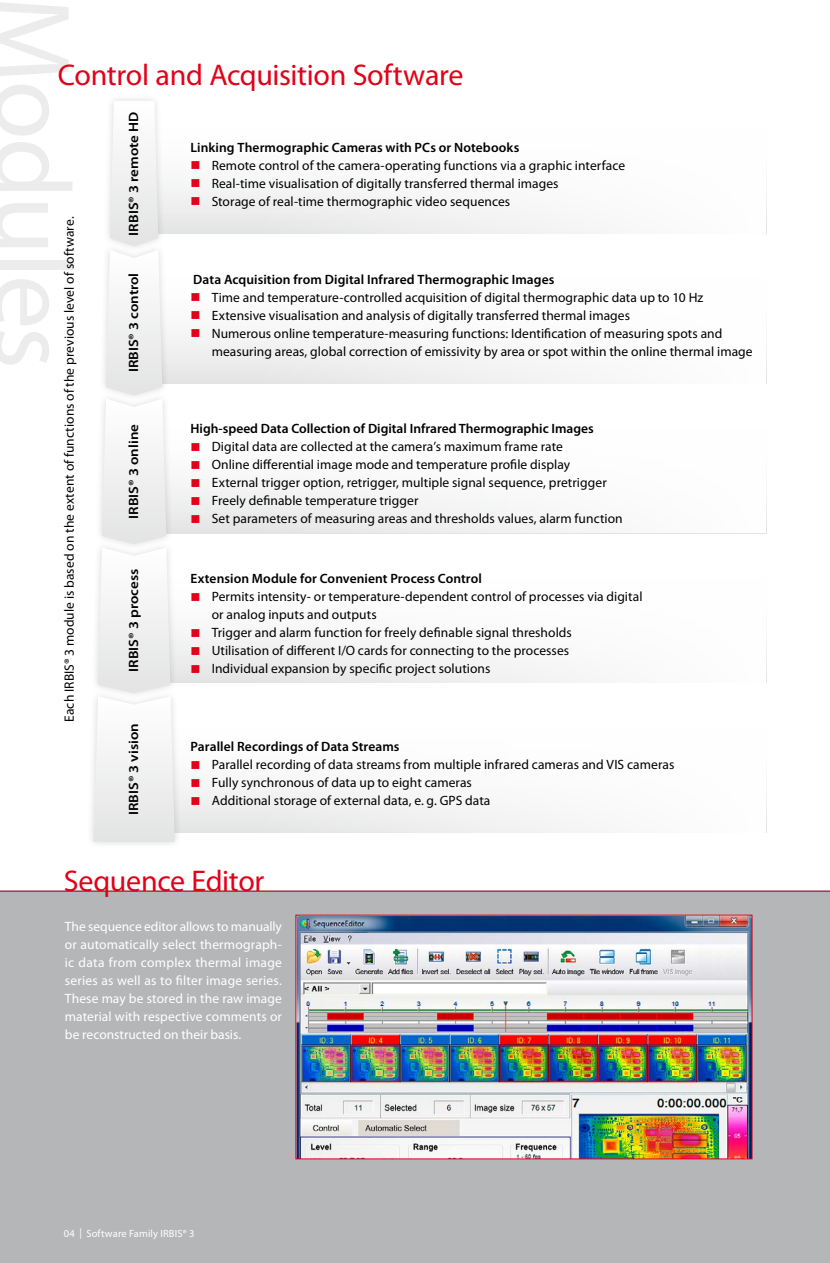
<style>
.page{position:relative;width:830px;height:1263px;background:#fff}
.page>*{position:absolute;margin:0;border:0;box-sizing:border-box;transform-origin:0 0}
.t1{font:30px "Myriad Pro";letter-spacing:-.015em;color:#e30018}
.t2{font:13.5px/18px "Myriad Pro";letter-spacing:.005em;color:#000}
.t3{font:600 13.5px "Myriad Pro";letter-spacing:.005em;color:#000}
.t4{font:13.5px/18px "Myriad Pro";letter-spacing:.005em;color:#fff;text-align:justify}
.t5{font:600 13.5px "Myriad Pro";letter-spacing:.005em;color:#000;scale:1.11 1}
.t6{font:10.5px "Myriad Pro";letter-spacing:.015em;color:#fff}
</style>
<div class="page">
<div style="left:0;top:891px;width:829px;height:372px;background:#b5b6b7"></div>
<hr style="left:0;top:891px;width:829px;height:1px;background:#e30018">
<div style="left:86px;top:93px;width:96px;height:756px;background:#000;opacity:.15"></div>
<svg style="left:94px;top:101px;width:81px;height:741px"></svg>
<img style="left:295px;top:914px;width:457px;height:246px">
<svg style="left:191px;top:335px;width:8px;height:2px"></svg>
<svg style="left:191px;top:485px;width:8px;height:2px"></svg>
<svg style="left:191px;top:497px;width:8px;height:8px"></svg>
<svg style="left:191px;top:515px;width:8px;height:8px"></svg>
<svg style="left:191px;top:647px;width:8px;height:7px"></svg>
<svg style="left:191px;top:665px;width:8px;height:7px"></svg>
<svg style="left:191px;top:185px;width:8px;height:2px"></svg>
<svg style="left:191px;top:197px;width:8px;height:8px"></svg>
<svg style="left:191px;top:797px;width:8px;height:7px"></svg>
<h1 class="t1" style="left:58px;top:56px;width:407px">Control and Acquisition Software</h1>
<p class="t2" style="left:60px;top:722px;width:507px;rotate:-90deg">Each IRBIS® 3 module is based on the extent of functions of the previous level of software.</p>
<p class="t5" style="left:125px;top:236px;width:113px;rotate:-90deg">IRBIS® 3 remote HD</p>
<p class="t5" style="left:125px;top:372px;width:91px;rotate:-90deg">IRBIS® 3 control</p>
<p class="t5" style="left:125px;top:519px;width:87px;rotate:-90deg">IRBIS® 3 online</p>
<p class="t5" style="left:125px;top:671px;width:94px;rotate:-90deg">IRBIS® 3 process</p>
<p class="t5" style="left:125px;top:815px;width:84px;rotate:-90deg">IRBIS® 3 vision</p>
<p class="t3" style="left:190px;top:138px;width:330px">Linking Thermographic Cameras with PCs or Notebooks</p>
<p class="t2" style="left:212px;top:156px;width:414px">Remote control of the camera-operating functions via a graphic interface<br>Real-time visualisation of digitally transferred thermal images<br>Storage of real-time thermographic video sequences</p>
<p class="t3" style="left:193px;top:270px;width:362px">Data Acquisition from Digital Infrared Thermographic Images</p>
<p class="t2" style="left:212px;top:288px;width:542px">Time and temperature-controlled acquisition of digital thermographic data up to 10 Hz Extensive visualisation and analysis of digitally transferred thermal images<br>Numerous online temperature-measuring functions: Identification of measuring spots and measuring areas, global correction of emissivity by area or spot within the online thermal image</p>
<p class="t3" style="left:190px;top:420px;width:404px">High-speed Data Collection of Digital Infrared Thermographic Images</p>
<p class="t2" style="left:212px;top:438px;width:412px">Digital data are collected at the camera’s maximum frame rate<br>Online differential image mode and temperature profile display<br>External trigger option, retrigger, multiple signal sequence, pretrigger Freely definable temperature trigger<br>Set parameters of measuring areas and thresholds values, alarm function</p>
<p class="t3" style="left:190px;top:570px;width:293px">Extension Module for Convenient Process Control</p>
<p class="t2" style="left:212px;top:588px;width:432px">Permits intensity- or temperature-dependent control of processes via digital or analog inputs and outputs<br>Trigger and alarm function for freely definable signal thresholds<br>Utilisation of different I/O cards for connecting to the processes<br>Individual expansion by specific project solutions</p>
<p class="t3" style="left:190px;top:738px;width:210px">Parallel Recordings of Data Streams</p>
<p class="t2" style="left:212px;top:756px;width:464px">Parallel recording of data streams from multiple infrared cameras and VIS cameras<br>Fully synchronous of data up to eight cameras<br>Additional storage of external data, e. g. GPS data</p>
<h1 class="t1" style="left:64px;top:862px;width:202px">Sequence Editor</h1>
<p class="t4" style="left:65px;top:917px;width:218px">The sequence editor allows to manually or automatically select thermograph&shy;ic data from complex thermal image series as well as to filter image series.<br>These may be stored in the raw image material with respective comments or be reconstructed on their basis.</p>
<p class="t6" style="left:64px;top:1227px;width:132px">04 | Software Family IRBIS® 3</p>
</div>
